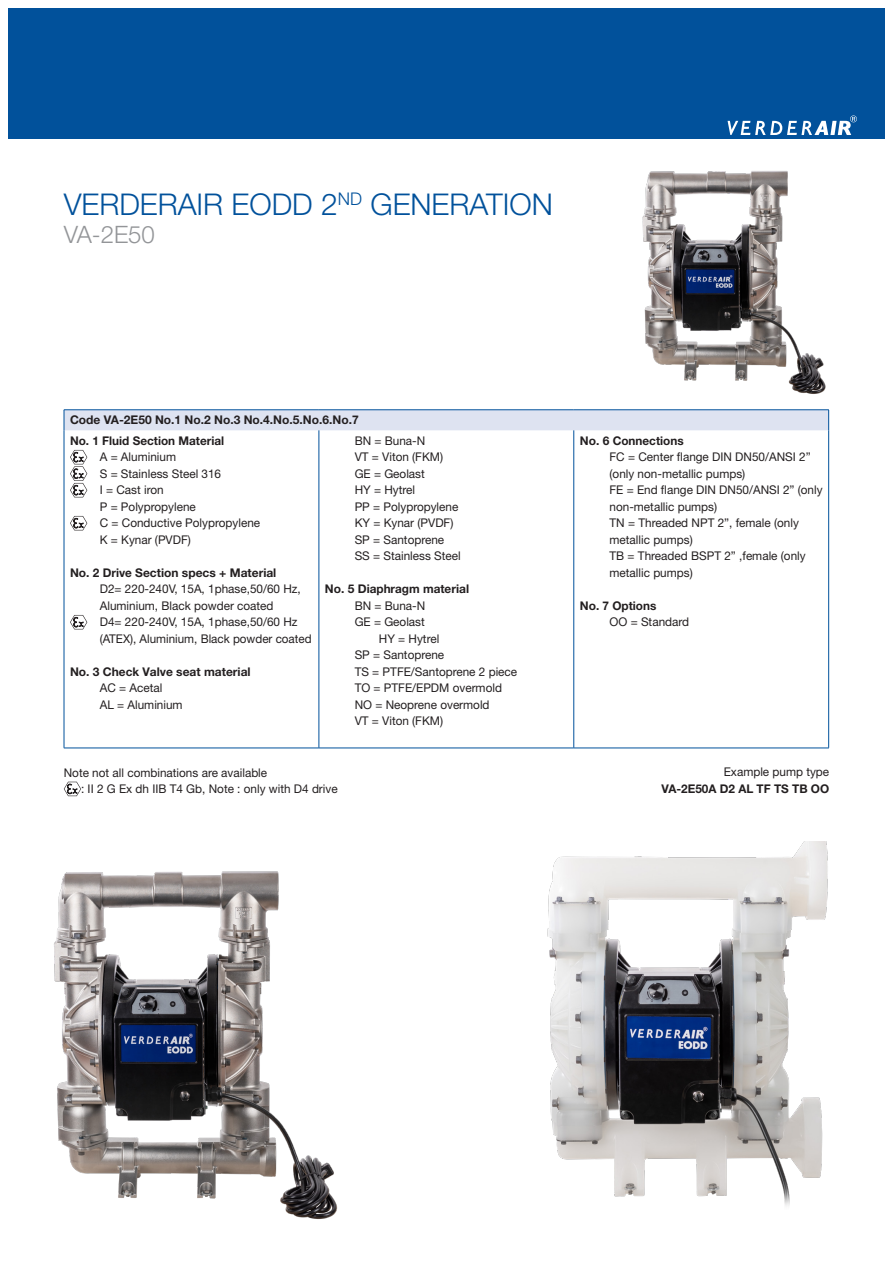
<style>
.page{position:relative;width:893px;height:1263px;background:#fff}
.page>*{position:absolute;margin:0;border:0;box-sizing:border-box;transform-origin:0 0}
.t1{font:300 30px "Helvetica Neue LT Std";color:#01519b}
.t2{font:300 24px "Helvetica Neue LT Std";color:#939598}
._06_Table_Cursive{font:12px/16.5px "Helvetica Neue LT Std";color:#231f20}
._08_Coding_Head{font:700 12px "Helvetica Neue LT Std";color:#231f20}
.table-body-text{font:700 12px "Helvetica Neue LT Std";color:#231f20}
._06_Table_Cursive-2{font:700 12px "Helvetica Neue LT Std";color:#231f20}
</style>
<div class="page">
<div style="left:721px;top:9px;width:163px;height:130px;background:#01519b"></div>
<div style="left:9px;top:9px;width:724px;height:130px;background:#01519b"></div>
<svg style="left:728px;top:116px;width:129px;height:19px"></svg>
<img style="left:642px;top:171px;width:184px;height:223px">
<div style="left:64px;top:410px;width:765px;height:20px;background:#dee3f1"></div>
<svg style="left:65px;top:430px;width:763px;height:318px"></svg>
<hr style="left:64px;top:409px;width:255px;height:1px;background:#01519b">
<svg style="left:64px;top:410px;width:1px;height:20px"></svg>
<hr style="left:319px;top:409px;width:255px;height:1px;background:#01519b">
<hr style="left:574px;top:409px;width:255px;height:1px;background:#01519b">
<svg style="left:828px;top:410px;width:1px;height:20px"></svg>
<hr style="left:828px;top:430px;width:1px;height:318px;background:#01519b">
<hr style="left:319px;top:430px;width:1px;height:318px;background:#01519b">
<hr style="left:573px;top:430px;width:1px;height:318px;background:#01519b">
<hr style="left:64px;top:430px;width:1px;height:318px;background:#01519b">
<hr style="left:64px;top:748px;width:255px;height:1px;background:#01519b">
<hr style="left:319px;top:748px;width:255px;height:1px;background:#01519b">
<hr style="left:574px;top:748px;width:255px;height:1px;background:#01519b">
<svg style="left:70px;top:450px;width:17px;height:47px"></svg>
<svg style="left:70px;top:516px;width:17px;height:14px"></svg>
<svg style="left:70px;top:615px;width:17px;height:14px"></svg>
<svg style="left:64px;top:782px;width:17px;height:14px"></svg>
<img style="left:54px;top:871px;width:284px;height:348px">
<img style="left:547px;top:842px;width:281px;height:364px">
<h1 class="t1" style="left:64px;top:185px;width:491px">VERDERAIR EODD 2<sup>ND</sup> GENERATION</h1>
<h2 class="t2" style="left:64px;top:220px;width:93px">VA-2E50</h2>
<p class="table-body-text" style="left:70px;top:413px;width:290px">Code VA-2E50 No.1 No.2 No.3 No.4.No.5.No.6.No.7</p>
<p class="_08_Coding_Head" style="left:70px;top:433px;width:156px">No. 1 Fluid Section Material</p>
<p class="_06_Table_Cursive" style="left:100px;top:449px;width:78px">A = Aluminium</p>
<p class="_06_Table_Cursive" style="left:100px;top:465px;width:123px">S = Stainless Steel 316</p>
<p class="_06_Table_Cursive" style="left:100px;top:482px;width:65px">I = Cast iron</p>
<p class="_06_Table_Cursive" style="left:100px;top:498px;width:98px">P = Polypropylene</p>
<p class="_06_Table_Cursive" style="left:100px;top:515px;width:162px">C = Conductive Polypropylene</p>
<p class="_06_Table_Cursive" style="left:100px;top:531px;width:93px">K = Kynar (PVDF)</p>
<p class="_08_Coding_Head" style="left:70px;top:565px;width:208px">No. 2 Drive Section specs + Material</p>
<p class="_06_Table_Cursive" style="left:100px;top:581px;width:202px">D2= 220-240V, 15A, 1phase,50/60 Hz,<br>Aluminium, Black powder coated</p>
<p class="_06_Table_Cursive" style="left:100px;top:614px;width:213px">D4= 220-240V, 15A, 1phase,50/60 Hz (ATEX), Aluminium, Black powder coated</p>
<p class="_08_Coding_Head" style="left:70px;top:664px;width:182px">No. 3 Check Valve seat material</p>
<p class="_06_Table_Cursive" style="left:100px;top:680px;width:64px">AC = Acetal</p>
<p class="_06_Table_Cursive" style="left:100px;top:696px;width:84px">AL = Aluminium</p>
<p class="_06_Table_Cursive" style="left:355px;top:432px;width:72px">BN = Buna-N</p>
<p class="_06_Table_Cursive" style="left:355px;top:449px;width:90px">VT = Viton (FKM)</p>
<p class="_06_Table_Cursive" style="left:355px;top:465px;width:72px">GE = Geolast</p>
<p class="_06_Table_Cursive" style="left:355px;top:482px;width:62px">HY = Hytrel</p>
<p class="_06_Table_Cursive" style="left:355px;top:498px;width:105px">PP = Polypropylene</p>
<p class="_06_Table_Cursive" style="left:355px;top:515px;width:100px">KY = Kynar (PVDF)</p>
<p class="_06_Table_Cursive" style="left:355px;top:531px;width:91px">SP = Santoprene</p>
<p class="_06_Table_Cursive" style="left:355px;top:548px;width:108px">SS = Stainless Steel</p>
<p class="_08_Coding_Head" style="left:325px;top:582px;width:146px">No. 5 Diaphragm material</p>
<p class="_06_Table_Cursive" style="left:355px;top:597px;width:72px">BN = Buna-N</p>
<p class="_06_Table_Cursive" style="left:355px;top:614px;width:72px">GE = Geolast</p>
<p class="_06_Table_Cursive" style="left:379px;top:630px;width:62px">HY = Hytrel</p>
<p class="_06_Table_Cursive" style="left:355px;top:647px;width:91px">SP = Santoprene</p>
<p class="_06_Table_Cursive" style="left:355px;top:663px;width:164px">TS = PTFE/Santoprene 2 piece</p>
<p class="_06_Table_Cursive" style="left:355px;top:680px;width:149px">TO = PTFE/EPDM overmold</p>
<p class="_06_Table_Cursive" style="left:355px;top:696px;width:136px">NO = Neoprene overmold</p>
<p class="_06_Table_Cursive" style="left:355px;top:713px;width:90px">VT = Viton (FKM)</p>
<p class="_06_Table_Cursive" style="left:64px;top:764px;width:205px">Note not all combinations are available</p>
<p class="_06_Table_Cursive" style="left:81px;top:780px;width:258px">: II 2 G Ex dh IIB T4 Gb, Note : only with D4 drive</p>
<p class="_08_Coding_Head" style="left:580px;top:433px;width:105px">No. 6 Connections</p>
<p class="_06_Table_Cursive" style="left:610px;top:449px;width:203px">FC = Center flange DIN DN50/ANSI 2” (only non-metallic pumps)</p>
<p class="_06_Table_Cursive" style="left:610px;top:482px;width:215px">FE = End flange DIN DN50/ANSI 2” (only non-metallic pumps)</p>
<p class="_06_Table_Cursive" style="left:610px;top:515px;width:191px">TN = Threaded NPT 2”, female (only metallic pumps)</p>
<p class="_06_Table_Cursive" style="left:610px;top:548px;width:198px">TB = Threaded BSPT 2” ,female (only metallic pumps)</p>
<p class="_08_Coding_Head" style="left:580px;top:598px;width:78px">No. 7 Options</p>
<p class="_06_Table_Cursive" style="left:610px;top:614px;width:81px">OO = Standard</p>
<p class="_06_Table_Cursive" style="left:724px;top:763px;width:107px">Example pump type</p>
<p class="_06_Table_Cursive-2" style="left:661px;top:781px;width:169px">VA-2E50A D2 AL TF TS TB OO</p>
</div>
